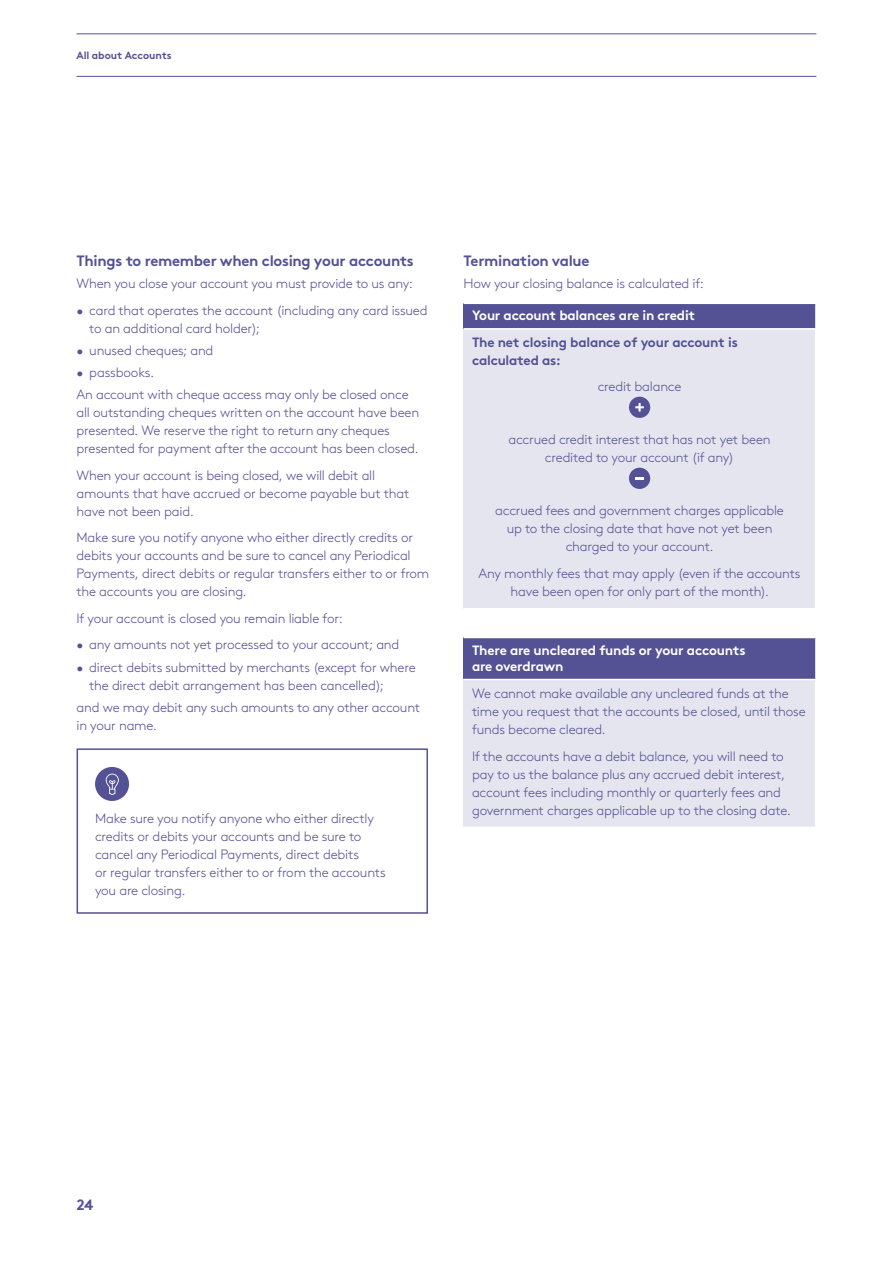
<style>
.page{position:relative;width:893px;height:1263px;background:#fff}
.page>*{position:absolute;margin:0;border:0;box-sizing:border-box;transform-origin:0 0}
.t1{font:700 15px "Brown";letter-spacing:-.02em;color:#545194}
.t2{font:300 13.5px/18px "Brown";letter-spacing:-.015em;color:#545194}
.t3{font:700 13.5px/16.5px "Brown";letter-spacing:-.02em;color:#fff}
.t4{font:700 13.5px/18px "Brown";letter-spacing:-.015em;color:#545194}
.t5{font:700 10.5px "Brown";letter-spacing:-.01em;color:#545194}
</style>
<div class="page">
<hr style="left:77px;top:34px;width:739px;height:1px;background:#545194">
<hr style="left:77px;top:76px;width:739px;height:1px;background:#545194">
<div style="left:95px;top:767px;width:34px;height:34px;background:#545194;border-radius:50%"></div>
<svg style="left:106px;top:774px;width:13px;height:21px"></svg>
<div style="left:77px;top:748px;width:351px;height:166px;border:2px solid #545194"></div>
<div style="left:463px;top:303px;width:353px;height:26px;background:#545194"></div>
<div style="left:463px;top:329px;width:353px;height:280px;background:#e5e5ef"></div>
<hr style="left:815px;top:330px;width:1px;height:278px;background:#fff">
<hr style="left:463px;top:608px;width:353px;height:1px;background:#fff">
<hr style="left:463px;top:303px;width:353px;height:1px;background:#fff">
<hr style="left:463px;top:328px;width:353px;height:2px;background:#fff">
<svg style="left:815px;top:304px;width:1px;height:24px"></svg>
<div style="left:629px;top:397px;width:21px;height:21px;background:#545194;border-radius:50%"></div>
<svg style="left:635px;top:403px;width:9px;height:9px"></svg>
<div style="left:629px;top:468px;width:21px;height:21px;background:#545194;border-radius:50%"></div>
<svg style="left:635px;top:477px;width:9px;height:3px"></svg>
<div style="left:463px;top:637px;width:353px;height:42px;background:#545194"></div>
<div style="left:463px;top:679px;width:353px;height:148px;background:#e5e5ef"></div>
<hr style="left:463px;top:637px;width:353px;height:1px;background:#fff">
<hr style="left:815px;top:638px;width:1px;height:41px;background:#fff">
<hr style="left:463px;top:679px;width:353px;height:1px;background:#fff">
<hr style="left:815px;top:680px;width:1px;height:147px;background:#fff">
<p class="t5" style="left:77px;top:47px;width:97px">All about Accounts</p>
<p class="t1" style="left:77px;top:248px;width:339px">Things to remember when closing your accounts</p>
<p class="t2" style="left:77px;top:273px;width:338px">When you close your account you must provide to us any:</p>
<p class="t2" style="left:89px;top:300px;width:340px;text-indent:-13px">• card that operates the account (including any card issued to an additional card holder);</p>
<p class="t2" style="left:77px;top:340px;width:138px">• unused cheques; and</p>
<p class="t2" style="left:77px;top:360px;width:334px;line-height:22.2px">• passbooks.<br>An account with cheque access may only be closed once</p>
<p class="t2" style="left:77px;top:403px;width:344px">all outstanding cheques written on the account have been presented. We reserve the right to return any cheques presented for payment after the account has been closed.</p>
<p class="t2" style="left:77px;top:465px;width:335px">When your account is being closed, we will debit all amounts that have accrued or become payable but that have not been paid.</p>
<p class="t2" style="left:77px;top:528px;width:354px">Make sure you notify anyone who either directly credits or debits your accounts and be sure to cancel any Periodical Payments, direct debits or regular transfers either to or from the accounts you are closing.</p>
<p class="t2" style="left:77px;top:608px;width:268px">If your account is closed you remain liable for:</p>
<p class="t2" style="left:77px;top:635px;width:324px">• any amounts not yet processed to your account; and</p>
<p class="t2" style="left:89px;top:657px;width:328px;text-indent:-13px">• direct debits submitted by merchants (except for where the direct debit arrangement has been cancelled);</p>
<p class="t2" style="left:77px;top:697px;width:345px">and we may debit any such amounts to any other account in your name.</p>
<p class="t2" style="left:95px;top:808px;width:292px">Make sure you notify anyone who either directly credits or debits your accounts and be sure to cancel any Periodical Payments, direct debits<br>or regular transfers either to or from the accounts you are closing.</p>
<p class="t1" style="left:463px;top:248px;width:127px">Termination value</p>
<p class="t2" style="left:463px;top:273px;width:242px">How your closing balance is calculated if:</p>
<p class="t3" style="left:472px;top:306px;width:225px">Your account balances are in credit</p>
<p class="t4" style="left:472px;top:332px;width:267px">The net closing balance of your account is calculated as:</p>
<p class="t2" style="left:598px;top:377px;width:85px">credit balance</p>
<p class="t2" style="left:508px;top:430px;width:264px;text-align:center">accrued credit interest that has not yet been credited to your account (if any)</p>
<p class="t2" style="left:495px;top:501px;width:290px;text-align:center">accrued fees and government charges applicable up to the closing date that have not yet been charged to your account.</p>
<p class="t2" style="left:478px;top:563px;width:324px;text-align:center">Any monthly fees that may apply (even if the accounts have been open for only part of the month).</p>
<p class="t3" style="left:472px;top:640px;width:275px">There are uncleared funds or your accounts are overdrawn</p>
<p class="t2" style="left:472px;top:683px;width:335px">We cannot make available any uncleared funds at the time you request that the accounts be closed, until those funds become cleared.</p>
<p class="t2" style="left:472px;top:746px;width:320px">If the accounts have a debit balance, you will need to pay to us the balance plus any accrued debit interest, account fees including monthly or quarterly fees and government charges applicable up to the closing date.</p>
<p class="t1" style="left:77px;top:1192px;width:18px">24</p>
</div>
